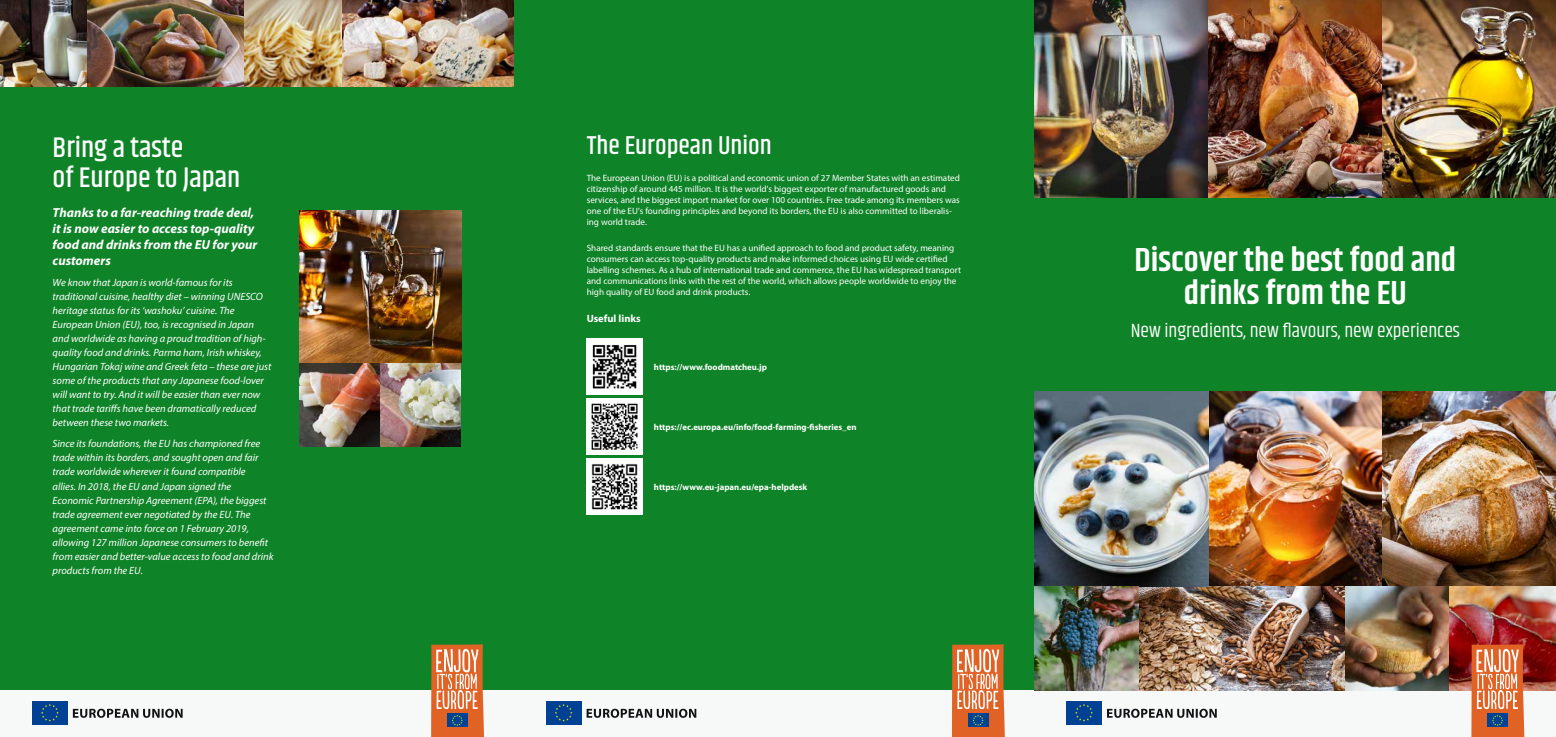
<style>
.page{position:relative;width:1556px;height:737px;background:#fff}
.page>*{position:absolute;margin:0;border:0;box-sizing:border-box;transform-origin:0 0}
.t1{font:600 33.51px/32.8px "Khand";color:#fff;text-align:center}
.t2{font:500 28.88px/29.8px "Khand";color:#fff}
.t3{font:500 26.25px "Khand";color:#fff}
.t4{font:19.6px "Khand";color:#fff}
.t5{font:italic 700 13.12px/15.8px "Myriad Pro";color:#fff}
.t6{font:italic 10.5px/14px "Myriad Pro";color:#fff}
.t7{font:700 10.5px "Myriad Pro";color:#fff}
.t8{font:9.19px/11px "Myriad Pro";color:#fff}
.t9{font:700 8.75px "Myriad Pro";color:#fff}
</style>
<div class="page">
<div style="left:0;top:0;width:1555px;height:737px;background:#0f8328"></div>
<div style="left:0;top:690px;width:1555px;height:47px;background:#f7f8f8"></div>
<svg style="left:546px;top:701px;width:36px;height:24px"></svg>
<div style="left:546px;top:701px;width:35px;height:23px;background:#004194"></div>
<svg style="left:555px;top:704px;width:17px;height:17px"></svg>
<svg style="left:586px;top:708px;width:110px;height:10px"></svg>
<svg style="left:32px;top:701px;width:36px;height:24px"></svg>
<div style="left:32px;top:701px;width:35px;height:23px;background:#004194"></div>
<svg style="left:41px;top:704px;width:18px;height:17px"></svg>
<svg style="left:73px;top:708px;width:110px;height:10px"></svg>
<svg style="left:952px;top:644px;width:53px;height:93px;background:#d3835b"></svg>
<div style="left:955px;top:731px;width:46px;height:5px;background:#e06225"></div>
<hr style="left:955px;top:727px;width:46px;height:4px;background:#e06225">
<svg style="left:431px;top:644px;width:53px;height:93px;background:#d3835b"></svg>
<div style="left:434px;top:731px;width:46px;height:5px;background:#e06225"></div>
<hr style="left:434px;top:727px;width:46px;height:4px;background:#e06225">
<img style="left:586px;top:398px;width:56px;height:56px">
<img style="left:586px;top:458px;width:56px;height:56px">
<img style="left:586px;top:339px;width:56px;height:55px">
<img style="left:299px;top:211px;width:162px;height:235px">
<img style="left:0;top:0;width:513px;height:87px">
<img style="left:86px;top:0;width:158px;height:87px">
<img style="left:1034px;top:0;width:521px;height:197px">
<img style="left:1034px;top:391px;width:521px;height:195px">
<img style="left:1138px;top:586px;width:417px;height:104px">
<img style="left:1034px;top:586px;width:104px;height:104px">
<svg style="left:1066px;top:701px;width:36px;height:24px"></svg>
<div style="left:1066px;top:701px;width:35px;height:23px;background:#004194"></div>
<svg style="left:1075px;top:704px;width:17px;height:17px"></svg>
<svg style="left:1107px;top:708px;width:109px;height:10px"></svg>
<svg style="left:1471px;top:644px;width:53px;height:93px;background:#d6815b"></svg>
<div style="left:1474px;top:731px;width:46px;height:5px;background:#e06225"></div>
<hr style="left:1474px;top:727px;width:46px;height:4px;background:#e06225">
<h2 class="t2" style="left:53px;top:134px;width:189px">Bring a taste<br>of Europe to Japan</h2>
<p class="t5" style="left:53px;top:204px;width:206px">Thanks to a far-reaching trade deal, it is now easier to access top-quality food and drinks from the EU for your customers</p>
<p class="t6" style="left:53px;top:275px;width:220px">We know that Japan is world-famous for its traditional cuisine, healthy diet – winning UNESCO heritage status for its ‘washoku’ cuisine. The European Union (EU), too, is recognised in Japan and worldwide as having a proud tradition of high&shy;quality food and drinks. Parma ham, Irish whiskey, Hungarian Tokaj wine and Greek feta – these are just some of the products that any Japanese food-lover will want to try. And it will be easier than ever now that trade tariffs have been dramatically reduced between these two markets.</p>
<p class="t6" style="left:53px;top:437px;width:222px">Since its foundations, the EU has championed free trade within its borders, and sought open and fair trade worldwide wherever it found compatible<br>allies. In 2018, the EU and Japan signed the Economic Partnership Agreement (EPA), the biggest trade agreement ever negotiated by the EU. The agreement came into force on 1 February 2019, allowing 127 million Japanese consumers to benefit from easier and better-value access to food and drink products from the EU.</p>
<h3 class="t3" style="left:586px;top:129px;width:187px">The European Union</h3>
<p class="t8" style="left:586px;top:172px;width:375px">The European Union (EU) is a political and economic union of 27 Member States with an estimated citizenship of around 445 million. It is the world's biggest exporter of manufactured goods and services, and the biggest import market for over 100 countries. Free trade among its members was one of the EU's founding principles and beyond its borders, the EU is also committed to liberalis&shy;ing world trade.</p>
<p class="t8" style="left:586px;top:242px;width:376px">Shared standards ensure that the EU has a unified approach to food and product safety, meaning consumers can access top-quality products and make informed choices using EU wide certified labelling schemes. As a hub of international trade and commerce, the EU has widespread transport and communications links with the rest of the world, which allows people worldwide to enjoy the high quality of EU food and drink products.</p>
<p class="t7" style="left:586px;top:312px;width:56px">Useful links</p>
<p class="t9" style="left:654px;top:361px;width:114px">https://www.foodmatcheu.jp</p>
<p class="t9" style="left:654px;top:421px;width:204px">https://ec.europa.eu/info/food-farming-fisheries_en</p>
<p class="t9" style="left:654px;top:481px;width:155px">https://www.eu-japan.eu/epa-helpdesk</p>
<h1 class="t1" style="left:1134px;top:245px;width:323px">Discover the best food and drinks from the EU</h1>
<h3 class="t4" style="left:1130px;top:318px;width:331px">New ingredients, new flavours, new experiences</h3>
</div>
